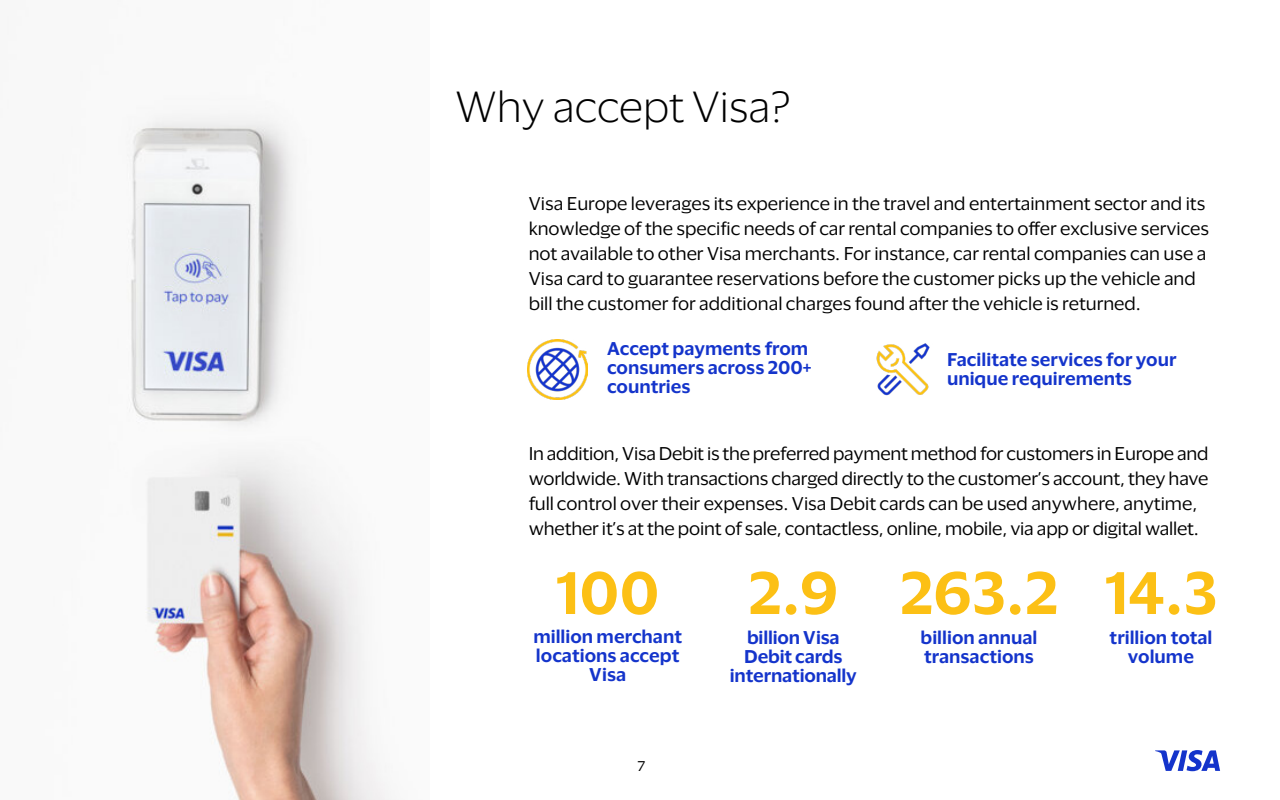
<style>
.page{position:relative;width:1280px;height:800px;background:#fff}
.page>*{position:absolute;margin:0;border:0;box-sizing:border-box;transform-origin:0 0}
.t1{font:600 55px "Visa Dialect";color:#fcc015}
.t2{font:300 40px "Visa Dialect";color:#000}
.t3{font:17px/25px "Visa Dialect";color:#000}
.t4{font:600 17px/19px "Visa Dialect";color:#1434cb}
.t5{font:13px "Visa Dialect";color:#000}
</style>
<div class="page">
<img style="left:527px;top:339px;width:60px;height:60px">
<img style="left:876px;top:343px;width:54px;height:53px">
<img style="left:127px;top:114px;width:264px;height:686px">
<svg style="left:1155px;top:750px;width:65px;height:21px"></svg>
<h2 class="t2" style="left:455px;top:77px;width:337px">Why accept Visa?</h2>
<p class="t3" style="left:529px;top:190px;width:682px">Visa Europe leverages its experience in the travel and entertainment sector and its knowledge of the specific needs of car rental companies to offer exclusive services not available to other Visa merchants. For instance, car rental companies can use a Visa card to guarantee reservations before the customer picks up the vehicle and bill the customer for additional charges found after the vehicle is returned.</p>
<p class="t4" style="left:607px;top:338px;width:206px">Accept payments from consumers across 200+ countries</p>
<p class="t4" style="left:947px;top:348px;width:231px">Facilitate services for your unique requirements</p>
<p class="t3" style="left:529px;top:440px;width:681px">In addition, Visa Debit is the preferred payment method for customers in Europe and worldwide. With transactions charged directly to the customer’s account, they have full control over their expenses. Visa Debit cards can be used anywhere, anytime, whether it’s at the point of sale, contactless, online, mobile, via app or digital wallet.</p>
<h1 class="t1" style="left:556px;top:550px;width:105px">100</h1>
<p class="t4" style="left:533px;top:626px;width:150px;text-align:center">million merchant locations accept<br>Visa</p>
<p class="t5" style="left:637px;top:757px;width:9px">7</p>
<h1 class="t1" style="left:748px;top:550px;width:92px">2.9</h1>
<p class="t4" style="left:730px;top:627px;width:129px;text-align:center">billion Visa<br>Debit cards internationally</p>
<h1 class="t1" style="left:900px;top:550px;width:160px">263.2</h1>
<p class="t4" style="left:921px;top:627px;width:118px">billion annual transactions</p>
<h1 class="t1" style="left:1105px;top:550px;width:114px">14.3</h1>
<p class="t4" style="left:1110px;top:627px;width:104px;text-align:center">trillion total volume</p>
</div>
